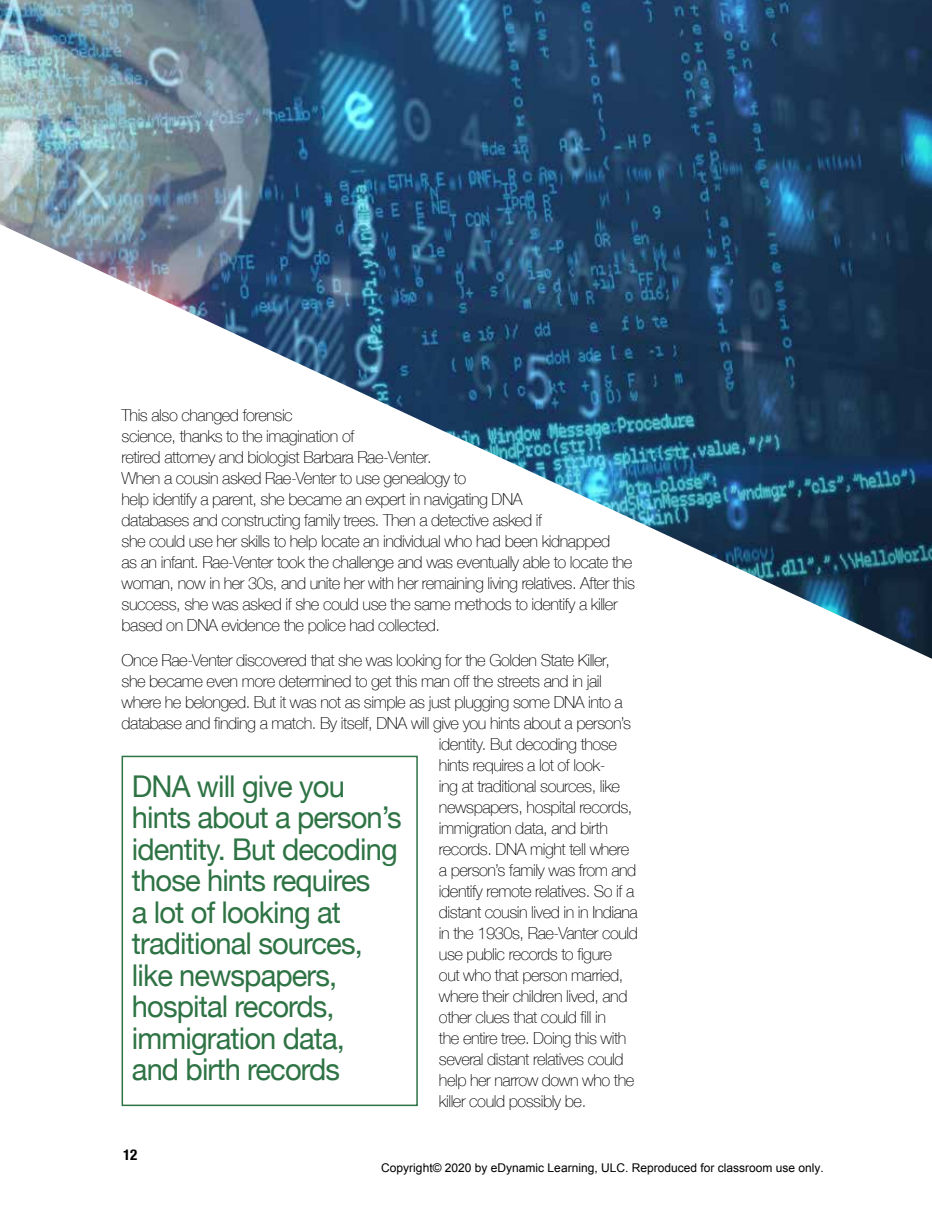
<style>
.page{position:relative;width:932px;height:1215px;background:#fff}
.page>*{position:absolute;margin:0;border:0;box-sizing:border-box;transform-origin:0 0}
.t1{font:30px/31.5px "Helvetica Neue";letter-spacing:-.03em;color:#2e7344}
.t2{font:100 16.5px/21px "Helvetica Neue";letter-spacing:-.03em;color:#000}
.t3{font:700 condensed 15px "Helvetica Neue";color:#000}
.t4{font:12px "Arial";color:#000}
</style>
<div class="page">
<img style="left:0;top:0;width:932px;height:659px">
<div style="left:122px;top:756px;width:296px;height:350px;background:#fff;border:2px solid #2e7344"></div>
<p class="t2" style="left:122px;top:404px;width:515px">This also changed forensic<br>science, thanks to the imagination of<br>retired attorney and biologist Barbara Rae-Venter.<br>When a cousin asked Rae-Venter to use genealogy to<br>help identify a parent, she became an expert in navigating DNA<br>databases and constructing family trees. Then a detective asked if<br>she could use her skills to help locate an individual who had been kidnapped<br>as an infant. Rae-Venter took the challenge and was eventually able to locate the woman, now in her 30s, and unite her with her remaining living relatives. After this success, she was asked if she could use the same methods to identify a killer based on DNA evidence the police had collected.</p>
<p class="t2" style="left:122px;top:648px;width:490px">Once Rae-Venter discovered that she was looking for the Golden State Killer,</p>
<p class="t2" style="left:122px;top:669px;width:482px">she became even more determined to get this man off the streets and in jail</p>
<p class="t2" style="left:122px;top:690px;width:503px">where he belonged. But it was not as simple as just plugging some DNA into a</p>
<p class="t2" style="left:122px;top:711px;width:511px">database and finding a match. By itself, DNA will give you hints about a person’s</p>
<p class="t2" style="left:439px;top:732px;width:179px">identity. But decoding those</p>
<p class="t2" style="left:439px;top:753px;width:168px">hints requires a lot of look-</p>
<p class="t2" style="left:439px;top:774px;width:182px">ing at traditional sources, like</p>
<p class="t2" style="left:439px;top:795px;width:195px">newspapers, hospital records,</p>
<p class="t2" style="left:439px;top:816px;width:170px">immigration data, and birth</p>
<p class="t2" style="left:439px;top:837px;width:192px">records. DNA might tell where</p>
<p class="t2" style="left:439px;top:858px;width:199px">a person’s family was from and</p>
<p class="t2" style="left:439px;top:879px;width:197px">identify remote relatives. So if a</p>
<p class="t2" style="left:439px;top:900px;width:200px">distant cousin lived in in Indiana</p>
<p class="t2" style="left:439px;top:921px;width:200px">in the 1930s, Rae-Vanter could</p>
<p class="t2" style="left:439px;top:942px;width:175px">use public records to figure</p>
<p class="t2" style="left:439px;top:963px;width:186px">out who that person married,</p>
<p class="t2" style="left:439px;top:984px;width:190px">where their children lived, and</p>
<p class="t2" style="left:439px;top:1005px;width:168px">other clues that could fill in</p>
<p class="t2" style="left:439px;top:1026px;width:189px">the entire tree. Doing this with</p>
<p class="t2" style="left:439px;top:1048px;width:186px">several distant relatives could</p>
<p class="t2" style="left:439px;top:1069px;width:197px">help her narrow down who the</p>
<p class="t2" style="left:439px;top:1090px;width:149px">killer could possibly be.</p>
<h1 class="t1" style="left:132px;top:772px;width:271px">DNA will give you hints about a person’s identity. But decoding those hints requires<br>a lot of looking at traditional sources, like newspapers, hospital records, immigration data,<br>and birth records</h1>
<p class="t3" style="left:123px;top:1143px;width:16px">12</p>
<p class="t4" style="left:381px;top:1160px;width:444px">Copyright© 2020 by eDynamic Learning, ULC. Reproduced for classroom use only.</p>
</div>
